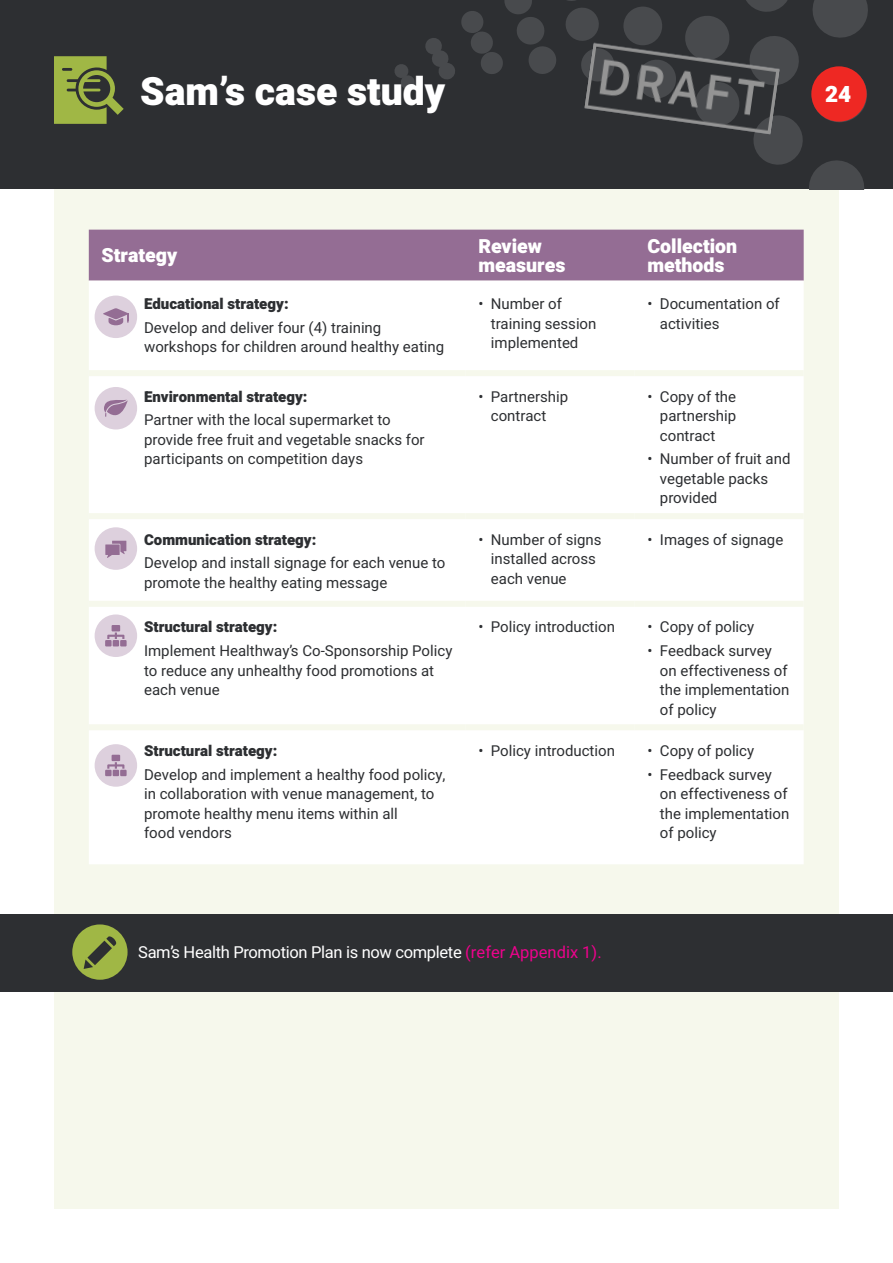
<style>
.page{position:relative;width:893px;height:1263px;background:#fff}
.page>*{position:absolute;margin:0;border:0;box-sizing:border-box;transform-origin:0 0}
.t1{font:900 39px "Heebo";color:#fff}
.t2{font:900 22.5px "Heebo";color:#fff}
.copy{font:900 19.5px/19.5px "Heebo";color:#fff}
.t3{font:16.5px "Heebo";letter-spacing:-.02em;color:#fff}
.copy_table{font:15px/19.5px "Heebo";color:#2d2f32}
.copy_table-2{font:900 15px "Heebo";color:#2d2f32}
.s1{color:#ed028c}
</style>
<div class="page">
<div style="left:54px;top:189px;width:785px;height:1020px;background:#f6f8ec"></div>
<div style="left:89px;top:230px;width:715px;height:51px;background:#946d94"></div>
<div style="left:89px;top:281px;width:715px;height:583px;background:#fff"></div>
<div style="left:89px;top:370px;width:377px;height:6px;background:#f6f8ec"></div>
<div style="left:466px;top:370px;width:169px;height:6px;background:#f6f8ec"></div>
<div style="left:635px;top:370px;width:169px;height:6px;background:#f6f8ec"></div>
<div style="left:89px;top:513px;width:377px;height:6px;background:#f6f8ec"></div>
<div style="left:466px;top:513px;width:169px;height:6px;background:#f6f8ec"></div>
<div style="left:635px;top:513px;width:169px;height:6px;background:#f6f8ec"></div>
<div style="left:89px;top:601px;width:377px;height:6px;background:#f6f8ec"></div>
<div style="left:466px;top:601px;width:169px;height:6px;background:#f6f8ec"></div>
<div style="left:635px;top:601px;width:169px;height:6px;background:#f6f8ec"></div>
<div style="left:89px;top:724px;width:377px;height:6px;background:#f6f8ec"></div>
<div style="left:466px;top:724px;width:169px;height:6px;background:#f6f8ec"></div>
<div style="left:635px;top:724px;width:169px;height:6px;background:#f6f8ec"></div>
<div style="left:95px;top:527px;width:42px;height:43px;background:#ddd0dd;border-radius:50%"></div>
<svg style="left:105px;top:541px;width:21px;height:17px"></svg>
<div style="left:95px;top:296px;width:42px;height:42px;background:#ddd0dd;border-radius:50%"></div>
<svg style="left:103px;top:308px;width:26px;height:17px"></svg>
<div style="left:95px;top:614px;width:42px;height:43px;background:#ddd0dd;border-radius:50%"></div>
<svg style="left:105px;top:625px;width:22px;height:21px"></svg>
<div style="left:95px;top:744px;width:42px;height:43px;background:#ddd0dd;border-radius:50%"></div>
<svg style="left:105px;top:755px;width:22px;height:21px"></svg>
<div style="left:95px;top:387px;width:42px;height:42px;background:#ddd0dd;border-radius:50%"></div>
<svg style="left:104px;top:400px;width:24px;height:17px"></svg>
<div style="left:0;top:914px;width:893px;height:77px;background:#2d2f32"></div>
<div style="left:72px;top:924px;width:56px;height:56px;background:#a0b745;border-radius:50%"></div>
<svg style="left:84px;top:936px;width:33px;height:33px"></svg>
<div style="left:0;top:0;width:893px;height:189px;background:#2d2f32"></div>
<svg style="left:371px;top:89px;width:10px;height:10px"></svg>
<div style="left:623px;top:6px;width:39px;height:40px;background:#484a4d;border-radius:50%"></div>
<svg style="left:635px;top:0;width:233px;height:189px"></svg>
<svg style="left:425px;top:0;width:174px;height:80px"></svg>
<svg style="left:394px;top:64px;width:21px;height:25px"></svg>
<div style="left:811px;top:66px;width:56px;height:56px;background:#ee2823;border-radius:50%"></div>
<svg style="left:54px;top:56px;width:70px;height:68px"></svg>
<img style="left:582px;top:41px;width:201px;height:97px">
<p class="t1" style="left:140px;top:64px;width:306px">Sam’s case study</p>
<h2 class="t2" style="left:825px;top:78px;width:28px">24</h2>
<p class="copy" style="left:102px;top:246px;width:77px">Strategy</p>
<p class="copy" style="left:478px;top:236px;width:89px">Review measures</p>
<p class="copy" style="left:647px;top:236px;width:91px">Collection methods</p>
<p class="copy_table-2" style="left:144px;top:293px;width:146px">Educational strategy:</p>
<p class="copy_table" style="left:144px;top:318px;width:302px">Develop and deliver four (4) training workshops for children around healthy eating</p>
<p class="copy_table" style="left:491px;top:294px;width:107px;text-indent:-13px">• Number of training session implemented</p>
<p class="copy_table" style="left:660px;top:294px;width:121px;text-indent:-13px">• Documentation of activities</p>
<p class="copy_table-2" style="left:144px;top:386px;width:165px">Environmental strategy:</p>
<p class="copy_table" style="left:144px;top:410px;width:282px">Partner with the local supermarket to provide free fruit and vegetable snacks for participants on competition days</p>
<p class="copy_table-2" style="left:144px;top:529px;width:174px">Communication strategy:</p>
<p class="copy_table" style="left:144px;top:553px;width:303px">Develop and install signage for each venue to promote the healthy eating message</p>
<p class="copy_table-2" style="left:144px;top:616px;width:135px">Structural strategy:</p>
<p class="copy_table" style="left:144px;top:641px;width:310px">Implement Healthway’s Co-Sponsorship Policy to reduce any unhealthy food promotions at each venue</p>
<p class="copy_table-2" style="left:144px;top:740px;width:135px">Structural strategy:</p>
<p class="copy_table" style="left:144px;top:764px;width:303px">Develop and implement a healthy food policy, in collaboration with venue management, to promote healthy menu items within all<br>food vendors</p>
<p class="copy_table" style="left:491px;top:386px;width:79px;text-indent:-13px">• Partnership contract</p>
<p class="copy_table" style="left:660px;top:386px;width:78px;text-align:justify;text-indent:-13px">• Copy of the partnership contract</p>
<p class="copy_table" style="left:660px;top:449px;width:132px;text-indent:-13px">• Number of fruit and vegetable packs provided</p>
<p class="copy_table" style="left:491px;top:529px;width:112px;text-indent:-13px">• Number of signs installed across each venue</p>
<p class="copy_table" style="left:647px;top:529px;width:137px">• Images of signage</p>
<p class="copy_table" style="left:478px;top:617px;width:138px">• Policy introduction</p>
<p class="copy_table" style="left:647px;top:617px;width:108px">• Copy of policy</p>
<p class="copy_table" style="left:660px;top:641px;width:131px;text-indent:-13px">• Feedback survey on effectiveness of the implementation of policy</p>
<p class="copy_table" style="left:478px;top:741px;width:138px">• Policy introduction</p>
<p class="copy_table" style="left:647px;top:741px;width:108px">• Copy of policy</p>
<p class="copy_table" style="left:660px;top:764px;width:131px;text-indent:-13px">• Feedback survey on effectiveness of the implementation of policy</p>
<p class="t3" style="left:138px;top:941px;width:465px">Sam’s Health Promotion Plan is now complete <span class="s1">(refer Appendix 1).</span></p>
</div>
